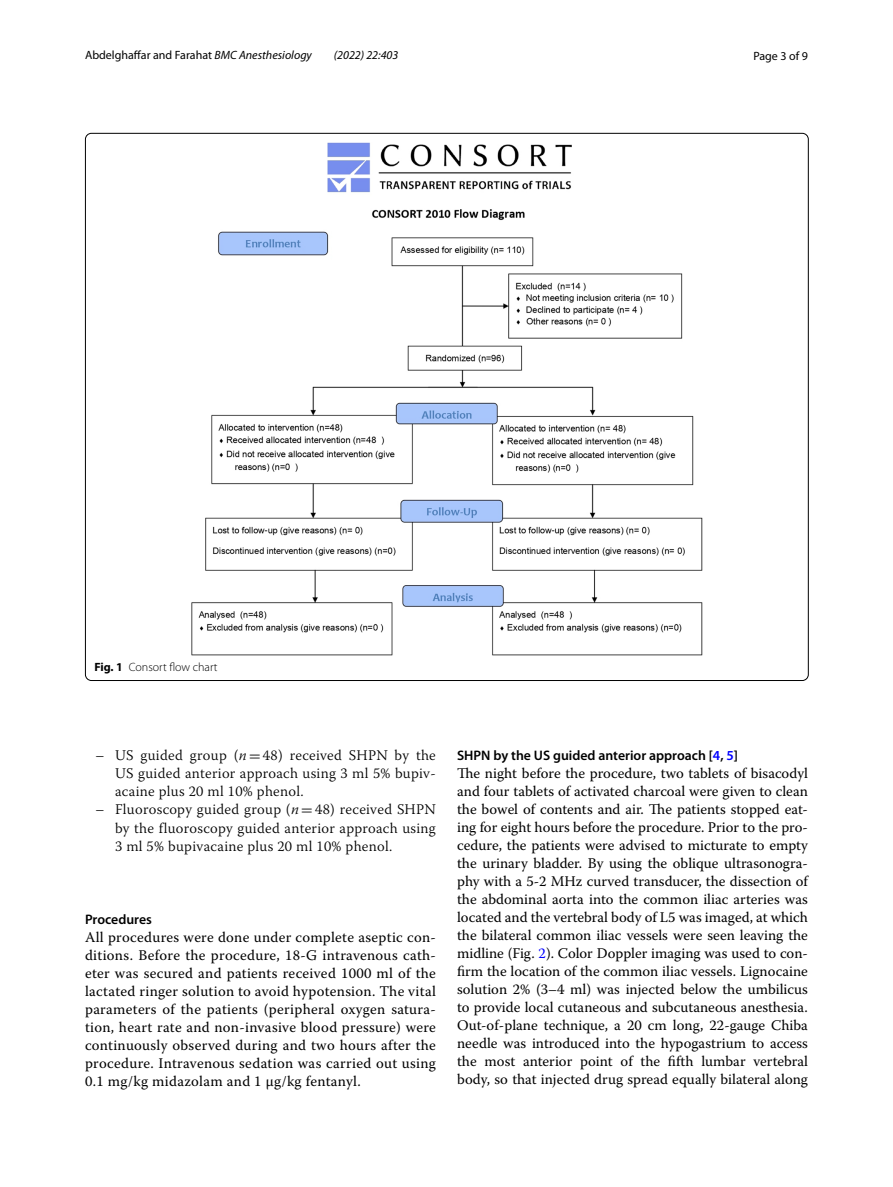
<style>
.page{position:relative;width:893px;height:1187px;background:#fff}
.page>*{position:absolute;margin:0;border:0;box-sizing:border-box;transform-origin:0 0}
.t1{font:14.7px/18px "Warnock Pro";letter-spacing:.015em;color:#000;text-align:justify}
.t2{font:300 14.7px/18px "Warnock Pro";letter-spacing:.02em;color:#000;text-align:justify}
.t3{font:600 13.8px "Myriad Pro";color:#000}
.t4{font:12px "Myriad Pro";color:#000}
.t5{font:300 12px "Myriad Pro";color:#000}
.t6{font:italic 12px "Myriad Pro";color:#000}
.s1{font-style:italic}
.s2{font-weight:700}
.s3{font-family:"MTSY";font-weight:400}
.s4{color:#00f}
</style>
<div class="page">
<img style="left:192px;top:142px;width:510px;height:514px">
<p class="t4" style="left:85px;top:48px;width:228px">Abdelghaffar and Farahat <span class="s1">BMC Anesthesiology</span></p>
<p class="t6" style="left:334px;top:48px;width:66px">(2022) 22:403</p>
<p class="t4" style="left:753px;top:48px;width:56px">Page 3 of 9</p>
<p class="t5" style="left:94px;top:660px;width:125px"><span class="s2">Fig. 1</span> Consort flow chart</p>
<p class="t2" style="left:115px;top:746px;width:322px;text-indent:-20px">– US guided group (<span class="s1">n</span> <span class="s3">=</span> 48) received SHPN by the US guided anterior approach using 3 ml 5% bupiv&shy;acaine plus 20 ml 10% phenol.</p>
<p class="t2" style="left:115px;top:800px;width:322px;text-indent:-20px">– Fluoroscopy guided group (<span class="s1">n</span> <span class="s3">=</span> 48) received SHPN by the fluoroscopy guided anterior approach using 3 ml 5% bupivacaine plus 20 ml 10% phenol.</p>
<p class="t3" style="left:85px;top:910px;width:68px">Procedures</p>
<p class="t1" style="left:85px;top:927px;width:352px">All procedures were done under complete aseptic con&shy;ditions. Before the procedure, 18-G intravenous cath&shy;eter was secured and patients received 1000 ml of the lactated ringer solution to avoid hypotension. The vital parameters of the patients (peripheral oxygen satura&shy;tion, heart rate and non-invasive blood pressure) were continuously observed during and two hours after the procedure. Intravenous sedation was carried out using 0.1 mg/kg midazolam and 1 µg/kg fentanyl.</p>
<p class="t3" style="left:457px;top:746px;width:282px">SHPN by the US guided anterior approach [<span class="s4">4</span>, <span class="s4">5</span>]</p>
<p class="t1" style="left:457px;top:763px;width:352px">The night before the procedure, two tablets of bisacodyl and four tablets of activated charcoal were given to clean the bowel of contents and air. The patients stopped eat&shy;ing for eight hours before the procedure. Prior to the pro&shy;cedure, the patients were advised to micturate to empty the urinary bladder. By using the oblique ultrasonogra&shy;phy with a 5-2 MHz curved transducer, the dissection of the abdominal aorta into the common iliac arteries was located and the vertebral body of L5 was imaged, at which the bilateral common iliac vessels were seen leaving the midline (Fig. <span class="s4">2</span>). Color Doppler imaging was used to con&shy;firm the location of the common iliac vessels. Lignocaine solution 2% (3–4 ml) was injected below the umbilicus to provide local cutaneous and subcutaneous anesthesia.<br>Out-of-plane technique, a 20 cm long, 22-gauge Chiba needle was introduced into the hypogastrium to access the most anterior point of the fifth lumbar vertebral body, so that injected drug spread equally bilateral along</p>
</div>
